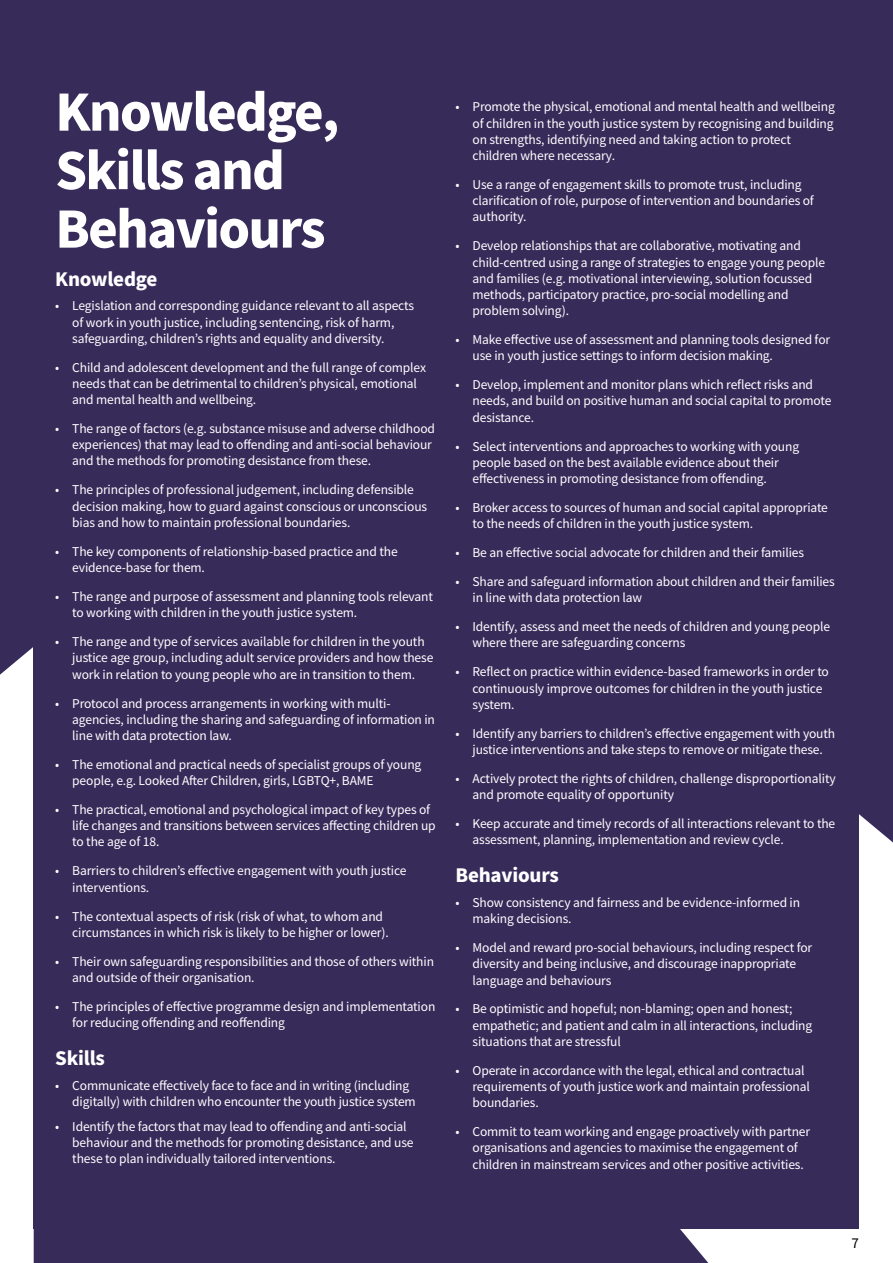
<style>
.page{position:relative;width:893px;height:1263px;background:#fff}
.page>*{position:absolute;margin:0;border:0;box-sizing:border-box;transform-origin:0 0}
.t1{font:700 57px/58.5px "Source Sans Pro";letter-spacing:-.03em;color:#fff}
.t2{font:700 21px "Source Sans Pro";letter-spacing:-.01em;color:#fff}
.t3{font:15px "Source Sans Pro";color:#000}
.t4{font:13.5px/16.2px "Source Sans Pro";letter-spacing:-.01em;color:#fff}
</style>
<div class="page">
<div style="left:0;top:0;width:893px;height:45px;background:#372b5a"></div>
<div style="left:0;top:45px;width:34px;height:630px;background:#372b5a"></div>
<div style="left:34px;top:1229px;width:674px;height:34px;background:#372b5a"></div>
<div style="left:859px;top:45px;width:34px;height:797px;background:#372b5a"></div>
<div style="left:34px;top:34px;width:825px;height:1195px;background:#372b5a"></div>
<h1 class="t1" style="left:55px;top:84px;width:286px">Knowledge,<br>Skills and<br>Behaviours</h1>
<h2 class="t2" style="left:55px;top:264px;width:104px">Knowledge</h2>
<p class="t4" style="left:72px;top:298px;width:343px;text-indent:-17px">• Legislation and corresponding guidance relevant to all aspects of work in youth justice, including sentencing, risk of harm, safeguarding, children’s rights and equality and diversity.</p>
<p class="t4" style="left:72px;top:359px;width:355px;text-indent:-17px">• Child and adolescent development and the full range of complex needs that can be detrimental to children’s physical, emotional and mental health and wellbeing.</p>
<p class="t4" style="left:72px;top:420px;width:364px;text-indent:-17px">• The range of factors (e.g. substance misuse and adverse childhood experiences) that may lead to offending and anti-social behaviour and the methods for promoting desistance from these.</p>
<p class="t4" style="left:72px;top:482px;width:356px;text-indent:-17px">• The principles of professional judgement, including defensible decision making, how to guard against conscious or unconscious bias and how to maintain professional boundaries.</p>
<p class="t4" style="left:72px;top:543px;width:327px;text-indent:-17px">• The key components of relationship-based practice and the evidence-base for them.</p>
<p class="t4" style="left:72px;top:588px;width:362px;text-indent:-17px">• The range and purpose of assessment and planning tools relevant to working with children in the youth justice system.</p>
<p class="t4" style="left:72px;top:633px;width:363px;text-indent:-17px">• The range and type of services available for children in the youth justice age group, including adult service providers and how these work in relation to young people who are in transition to them.</p>
<p class="t4" style="left:72px;top:695px;width:364px;text-indent:-17px">• Protocol and process arrangements in working with multi&shy;agencies, including the sharing and safeguarding of information in line with data protection law.</p>
<p class="t4" style="left:72px;top:756px;width:351px;text-indent:-17px">• The emotional and practical needs of specialist groups of young people, e.g. Looked After Children, girls, LGBTQ+, BAME</p>
<p class="t4" style="left:72px;top:801px;width:365px;text-indent:-17px">• The practical, emotional and psychological impact of key types of life changes and transitions between services affecting children up to the age of 18.</p>
<p class="t4" style="left:72px;top:863px;width:336px;text-indent:-17px">• Barriers to children’s effective engagement with youth justice interventions.</p>
<p class="t4" style="left:72px;top:908px;width:318px;text-indent:-17px">• The contextual aspects of risk (risk of what, to whom and circumstances in which risk is likely to be higher or lower).</p>
<p class="t4" style="left:72px;top:953px;width:363px;text-indent:-17px">• Their own safeguarding responsibilities and those of others within and outside of their organisation.</p>
<p class="t4" style="left:72px;top:998px;width:365px;text-indent:-17px">• The principles of effective programme design and implementation for reducing offending and reoffending</p>
<h2 class="t2" style="left:55px;top:1044px;width:51px">Skills</h2>
<p class="t4" style="left:72px;top:1077px;width:345px;text-indent:-17px">• Communicate effectively face to face and in writing (including digitally) with children who encounter the youth justice system</p>
<p class="t4" style="left:72px;top:1118px;width:343px;text-indent:-17px">• Identify the factors that may lead to offending and anti-social behaviour and the methods for promoting desistance, and use these to plan individually tailored interventions.</p>
<p class="t4" style="left:472px;top:99px;width:364px;text-indent:-17px">• Promote the physical, emotional and mental health and wellbeing of children in the youth justice system by recognising and building on strengths, identifying need and taking action to protect children where necessary.</p>
<p class="t4" style="left:472px;top:176px;width:343px;text-indent:-17px">• Use a range of engagement skills to promote trust, including clarification of role, purpose of intervention and boundaries of authority.</p>
<p class="t4" style="left:472px;top:238px;width:354px;text-indent:-17px">• Develop relationships that are collaborative, motivating and child-centred using a range of strategies to engage young people and families (e.g. motivational interviewing, solution focussed methods, participatory practice, pro-social modelling and problem solving).</p>
<p class="t4" style="left:472px;top:331px;width:359px;text-indent:-17px">• Make effective use of assessment and planning tools designed for use in youth justice settings to inform decision making.</p>
<p class="t4" style="left:472px;top:377px;width:360px;text-indent:-17px">• Develop, implement and monitor plans which reflect risks and needs, and build on positive human and social capital to promote desistance.</p>
<p class="t4" style="left:472px;top:438px;width:328px;text-indent:-17px">• Select interventions and approaches to working with young people based on the best available evidence about their effectiveness in promoting desistance from offending.</p>
<p class="t4" style="left:472px;top:499px;width:357px;text-indent:-17px">• Broker access to sources of human and social capital appropriate to the needs of children in the youth justice system.</p>
<p class="t4" style="left:455px;top:544px;width:350px">• Be an effective social advocate for children and their families</p>
<p class="t4" style="left:472px;top:573px;width:364px;text-indent:-17px">• Share and safeguard information about children and their families in line with data protection law</p>
<p class="t4" style="left:472px;top:619px;width:359px;text-indent:-17px">• Identify, assess and meet the needs of children and young people where there are safeguarding concerns</p>
<p class="t4" style="left:472px;top:664px;width:358px;text-indent:-17px">• Reflect on practice within evidence-based frameworks in order to continuously improve outcomes for children in the youth justice system.</p>
<p class="t4" style="left:455px;top:725px;width:381px;text-align:center">• Identify any barriers to children’s effective engagement with youth justice interventions and take steps to remove or mitigate these.</p>
<p class="t4" style="left:472px;top:770px;width:365px;text-indent:-17px">• Actively protect the rights of children, challenge disproportionality and promote equality of opportunity</p>
<p class="t4" style="left:472px;top:815px;width:364px;text-indent:-17px">• Keep accurate and timely records of all interactions relevant to the assessment, planning, implementation and review cycle.</p>
<h2 class="t2" style="left:455px;top:861px;width:105px">Behaviours</h2>
<p class="t4" style="left:472px;top:894px;width:329px;text-indent:-17px">• Show consistency and fairness and be evidence-informed in making decisions.</p>
<p class="t4" style="left:472px;top:939px;width:341px;text-indent:-17px">• Model and reward pro-social behaviours, including respect for diversity and being inclusive, and discourage inappropriate language and behaviours</p>
<p class="t4" style="left:472px;top:1001px;width:341px;text-indent:-17px">• Be optimistic and hopeful; non-blaming; open and honest; empathetic; and patient and calm in all interactions, including situations that are stressful</p>
<p class="t4" style="left:472px;top:1062px;width:339px;text-indent:-17px">• Operate in accordance with the legal, ethical and contractual requirements of youth justice work and maintain professional boundaries.</p>
<p class="t4" style="left:472px;top:1123px;width:339px;text-indent:-17px">• Commit to team working and engage proactively with partner organisations and agencies to maximise the engagement of children in mainstream services and other positive activities.</p>
<p class="t3" style="left:851px;top:1233px;width:9px">7</p>
</div>
